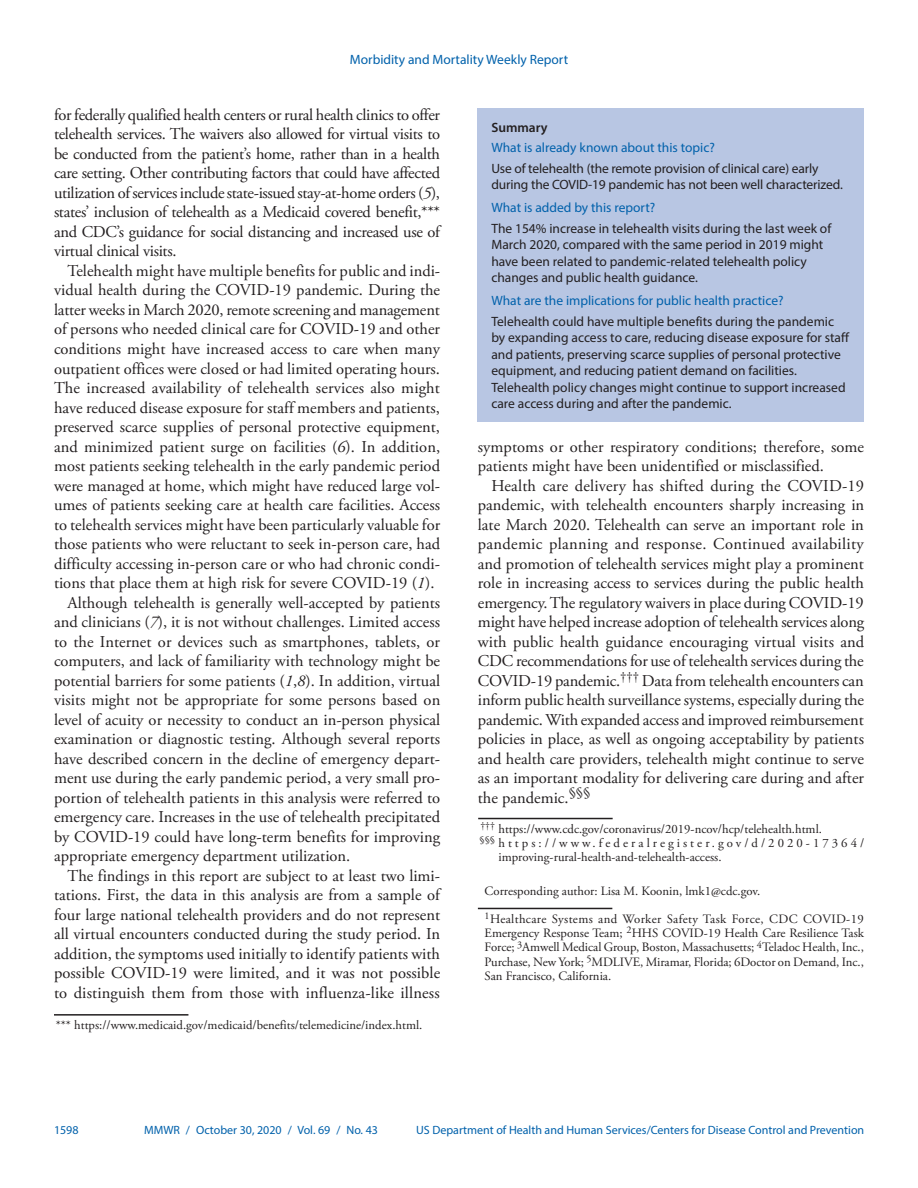
<style>
.page{position:relative;width:918px;height:1188px;background:#fff}
.page>*{position:absolute;margin:0;border:0;box-sizing:border-box;transform-origin:0 0}
.Paragraph{font:16.5px/19.5px "Adobe Garamond Pro";color:#231f20;text-align:justify}
.Summary_Box_Text{font:13.5px/16.5px "Myriad Pro";color:#231f20}
.Summary_Box_Heading{font:13.5px "Myriad Pro";color:#0161ab}
.Summary_Box_Ttile{font:600 13.5px "Myriad Pro";color:#231f20}
.Author_Affiliations{font:12.75px/14.2px "Adobe Garamond Pro";letter-spacing:-.005em;color:#231f20;text-align:justify}
.footnote_w_rule_text{font:12.75px "Adobe Garamond Pro";color:#231f20}
.footnote_no_rule_tex{font:12.75px/14.2px "Adobe Garamond Pro";color:#231f20}
.Corresponding_Author{font:12.75px "Adobe Garamond Pro";color:#231f20}
.t1{font:12px "Myriad Pro";color:#0161ab}
.s1{font-style:italic}
</style>
<div class="page">
<hr style="left:54px;top:1014px;width:134px;height:2px;background:#231f20">
<div style="left:478px;top:108px;width:386px;height:314px;background:#b8c6e3"></div>
<hr style="left:478px;top:908px;width:134px;height:1px;background:#231f20">
<hr style="left:478px;top:818px;width:135px;height:1px;background:#231f20">
<p class="Summary_Box_Heading" style="left:350px;top:51px;width:220px">Morbidity and Mortality Weekly Report</p>
<p class="Paragraph" style="left:54px;top:106px;width:388px">for federally qualified health centers or rural health clinics to offer telehealth services. The waivers also allowed for virtual visits to be conducted from the patient’s home, rather than in a health care setting. Other contributing factors that could have affected utilization of services include state-issued stay-at-home orders (<span class="s1">5</span>), states’ inclusion of telehealth as a Medicaid covered benefit,*** and CDC’s guidance for social distancing and increased use of virtual clinical visits.</p>
<p class="Paragraph" style="left:54px;top:262px;width:388px;text-indent:13px">Telehealth might have multiple benefits for public and indi&shy;vidual health during the COVID-19 pandemic. During the latter weeks in March 2020, remote screening and management of persons who needed clinical care for COVID-19 and other conditions might have increased access to care when many outpatient offices were closed or had limited operating hours.<br>The increased availability of telehealth services also might have reduced disease exposure for staff members and patients, preserved scarce supplies of personal protective equipment, and minimized patient surge on facilities (<span class="s1">6</span>). In addition, most patients seeking telehealth in the early pandemic period were managed at home, which might have reduced large vol&shy;umes of patients seeking care at health care facilities. Access to telehealth services might have been particularly valuable for those patients who were reluctant to seek in-person care, had difficulty accessing in-person care or who had chronic condi&shy;tions that place them at high risk for severe COVID-19 (<span class="s1">1</span>).</p>
<p class="Paragraph" style="left:54px;top:593px;width:388px;text-indent:13px">Although telehealth is generally well-accepted by patients and clinicians (<span class="s1">7</span>), it is not without challenges. Limited access to the Internet or devices such as smartphones, tablets, or computers, and lack of familiarity with technology might be potential barriers for some patients (<span class="s1">1</span>,<span class="s1">8</span>). In addition, virtual visits might not be appropriate for some persons based on level of acuity or necessity to conduct an in-person physical examination or diagnostic testing. Although several reports have described concern in the decline of emergency depart&shy;ment use during the early pandemic period, a very small pro&shy;portion of telehealth patients in this analysis were referred to emergency care. Increases in the use of telehealth precipitated by COVID-19 could have long-term benefits for improving appropriate emergency department utilization.</p>
<p class="Paragraph" style="left:54px;top:866px;width:388px;text-indent:13px">The findings in this report are subject to at least two limi&shy;tations. First, the data in this analysis are from a sample of four large national telehealth providers and do not represent all virtual encounters conducted during the study period. In addition, the symptoms used initially to identify patients with possible COVID-19 were limited, and it was not possible to distinguish them from those with influenza-like illness</p>
<p class="footnote_w_rule_text" style="left:56px;top:1018px;width:368px">*** https://www.medicaid.gov/medicaid/benefits/telemedicine/index.html.</p>
<h1 class="Summary_Box_Ttile" style="left:491px;top:119px;width:58px">Summary</h1>
<h1 class="Summary_Box_Heading" style="left:491px;top:139px;width:225px">What is already known about this topic?</h1>
<p class="Summary_Box_Text" style="left:491px;top:160px;width:353px">Use of telehealth (the remote provision of clinical care) early during the COVID-19 pandemic has not been well characterized.</p>
<h1 class="Summary_Box_Heading" style="left:491px;top:199px;width:165px">What is added by this report?</h1>
<p class="Summary_Box_Text" style="left:491px;top:220px;width:341px">The 154% increase in telehealth visits during the last week of March 2020, compared with the same period in 2019 might have been related to pandemic-related telehealth policy changes and public health guidance.</p>
<h1 class="Summary_Box_Heading" style="left:491px;top:292px;width:294px">What are the implications for public health practice?</h1>
<p class="Summary_Box_Text" style="left:491px;top:313px;width:359px">Telehealth could have multiple benefits during the pandemic by expanding access to care, reducing disease exposure for staff and patients, preserving scarce supplies of personal protective equipment, and reducing patient demand on facilities.<br>Telehealth policy changes might continue to support increased care access during and after the pandemic.</p>
<p class="Paragraph" style="left:478px;top:437px;width:388px">symptoms or other respiratory conditions; therefore, some patients might have been unidentified or misclassified.</p>
<p class="Paragraph" style="left:478px;top:476px;width:388px;text-indent:14px">Health care delivery has shifted during the COVID-19 pandemic, with telehealth encounters sharply increasing in late March 2020. Telehealth can serve an important role in pandemic planning and response. Continued availability and promotion of telehealth services might play a prominent role in increasing access to services during the public health emergency. The regulatory waivers in place during COVID-19 might have helped increase adoption of telehealth services along with public health guidance encouraging virtual visits and CDC recommendations for use of telehealth services during the COVID-19 pandemic.<sup>†††</sup> Data from telehealth encounters can inform public health surveillance systems, especially during the pandemic. With expanded access and improved reimbursement policies in place, as well as ongoing acceptability by patients and health care providers, telehealth might continue to serve as an important modality for delivering care during and after the pandemic.<sup>§§§</sup></p>
<p class="footnote_w_rule_text" style="left:480px;top:821px;width:343px"><sup>†††</sup> https://www.cdc.gov/coronavirus/2019-ncov/hcp/telehealth.html.</p>
<p class="footnote_no_rule_tex" style="left:499px;top:836px;width:367px;text-indent:-19px"><sup>§§§</sup>https://www.federalregister.gov/d/2020-17364/ improving-rural-health-and-telehealth-access.</p>
<p class="Corresponding_Author" style="left:485px;top:883px;width:277px">Corresponding author: Lisa M. Koonin, lmk1@cdc.gov.</p>
<p class="Author_Affiliations" style="left:485px;top:912px;width:381px"><sup>1</sup>Healthcare Systems and Worker Safety Task Force, CDC COVID-19<br>Emergency Response Team; <sup>2</sup>HHS COVID-19 Health Care Resilience Task Force; <sup>3</sup>Amwell Medical Group, Boston, Massachusetts; <sup>4</sup>Teladoc Health, Inc., Purchase, New York; <sup>5</sup>MDLIVE, Miramar, Florida; 6Doctor on Demand, Inc., San Francisco, California.</p>
<p class="t1" style="left:54px;top:1123px;width:26px">1598</p>
<p class="t1" style="left:144px;top:1123px;width:235px">MMWR / October 30, 2020 / Vol. 69 / No. 43</p>
<p class="t1" style="left:416px;top:1123px;width:450px">US Department of Health and Human Services/Centers for Disease Control and Prevention</p>
</div>
